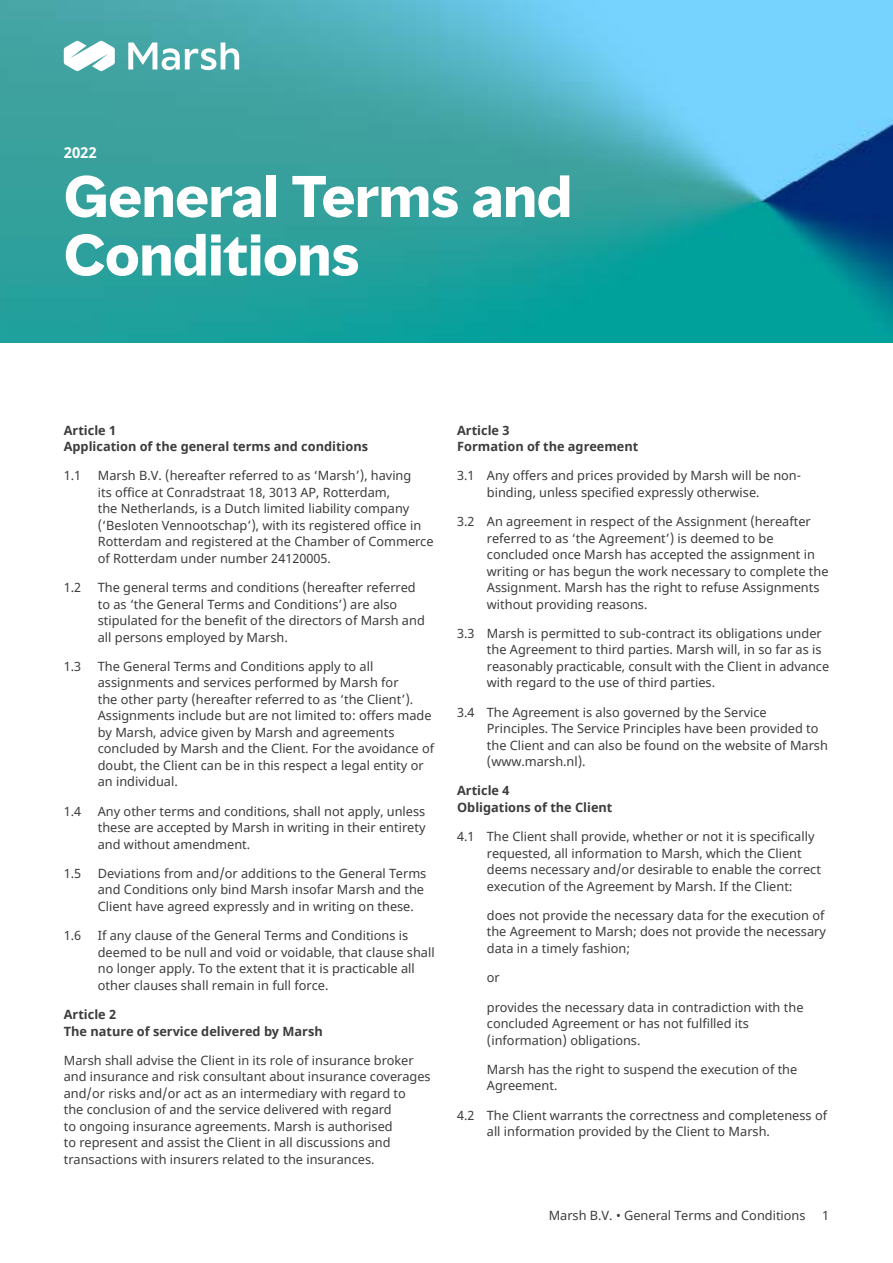
<style>
.page{position:relative;width:893px;height:1263px;background:#fff}
.page>*{position:absolute;margin:0;border:0;box-sizing:border-box;transform-origin:0 0}
.t1{font:700 54px/58.5px "MMC Display";color:#fff}
.t2{font:700 15px "Noto Sans";color:#fff}
.t3{font:12.75px/16.5px "Noto Sans";color:#3c3c3b}
.t4{font:700 12.75px/16.5px "Noto Sans";color:#3c3c3b}
</style>
<div class="page">
<img style="left:0;top:0;width:893px;height:342px">
<svg style="left:128px;top:43px;width:111px;height:27px"></svg>
<svg style="left:64px;top:41px;width:51px;height:30px"></svg>
<p class="t2" style="left:64px;top:142px;width:35px">2022</p>
<h1 class="t1" style="left:64px;top:168px;width:510px">General Terms and<br>Conditions</h1>
<p class="t4" style="left:64px;top:422px;width:306px">Article 1<br>Application of the general terms and conditions</p>
<p class="t3" style="left:64px;top:468px;width:19px">1.1</p>
<p class="t3" style="left:98px;top:468px;width:337px">Marsh B.V. (hereafter referred to as ‘Marsh’), having<br>its office at Conradstraat 18, 3013 AP, Rotterdam,<br>the Netherlands, is a Dutch limited liability company (‘Besloten Vennootschap’), with its registered office in Rotterdam and registered at the Chamber of Commerce of Rotterdam under number 24120005.</p>
<p class="t3" style="left:64px;top:580px;width:19px">1.2</p>
<p class="t3" style="left:98px;top:580px;width:329px">The general terms and conditions (hereafter referred to as ‘the General Terms and Conditions’) are also stipulated for the benefit of the directors of Marsh and all persons employed by Marsh.</p>
<p class="t3" style="left:64px;top:658px;width:19px">1.3</p>
<p class="t3" style="left:98px;top:658px;width:338px">The General Terms and Conditions apply to all assignments and services performed by Marsh for<br>the other party (hereafter referred to as ‘the Client’).<br>Assignments include but are not limited to: offers made by Marsh, advice given by Marsh and agreements concluded by Marsh and the Client. For the avoidance of doubt, the Client can be in this respect a legal entity or an individual.</p>
<p class="t3" style="left:64px;top:803px;width:19px">1.4</p>
<p class="t3" style="left:98px;top:803px;width:329px;text-align:justify">Any other terms and conditions, shall not apply, unless these are accepted by Marsh in writing in their entirety and without amendment.</p>
<p class="t3" style="left:64px;top:865px;width:19px">1.5</p>
<p class="t3" style="left:98px;top:865px;width:330px">Deviations from and/or additions to the General Terms and Conditions only bind Marsh insofar Marsh and the<br>Client have agreed expressly and in writing on these.</p>
<p class="t3" style="left:64px;top:928px;width:19px">1.6</p>
<p class="t3" style="left:98px;top:928px;width:338px">If any clause of the General Terms and Conditions is deemed to be null and void or voidable, that clause shall no longer apply. To the extent that it is practicable all other clauses shall remain in full force.</p>
<p class="t4" style="left:64px;top:1006px;width:260px">Article 2<br>The nature of service delivered by Marsh</p>
<p class="t3" style="left:64px;top:1052px;width:368px">Marsh shall advise the Client in its role of insurance broker and insurance and risk consultant about insurance coverages and/or risks and/or act as an intermediary with regard to<br>the conclusion of and the service delivered with regard<br>to ongoing insurance agreements. Marsh is authorised<br>to represent and assist the Client in all discussions and transactions with insurers related to the insurances.</p>
<p class="t4" style="left:457px;top:422px;width:183px">Article 3<br>Formation of the agreement</p>
<p class="t3" style="left:487px;top:468px;width:316px;text-indent:-30px">3.1 Any offers and prices provided by Marsh will be non&shy;binding, unless specified expressly otherwise.</p>
<p class="t3" style="left:487px;top:514px;width:343px;text-indent:-30px">3.2 An agreement in respect of the Assignment (hereafter referred to as ‘the Agreement’) is deemed to be concluded once Marsh has accepted the assignment in writing or has begun the work necessary to complete the Assignment. Marsh has the right to refuse Assignments without providing reasons.</p>
<p class="t3" style="left:487px;top:625px;width:344px;text-indent:-30px">3.3 Marsh is permitted to sub-contract its obligations under the Agreement to third parties. Marsh will, in so far as is reasonably practicable, consult with the Client in advance with regard to the use of third parties.</p>
<p class="t3" style="left:487px;top:704px;width:343px;text-indent:-30px">3.4 The Agreement is also governed by the Service Principles. The Service Principles have been provided to the Client and can also be found on the website of Marsh (www.marsh.nl).</p>
<p class="t4" style="left:457px;top:783px;width:157px">Article 4<br>Obligations of the Client</p>
<p class="t3" style="left:487px;top:829px;width:336px;text-indent:-30px">4.1 The Client shall provide, whether or not it is specifically requested, all information to Marsh, which the Client deems necessary and/or desirable to enable the correct execution of the Agreement by Marsh. If the Client:</p>
<p class="t3" style="left:487px;top:907px;width:340px;text-align:justify">does not provide the necessary data for the execution of the Agreement to Marsh; does not provide the necessary data in a timely fashion;</p>
<p class="t3" style="left:487px;top:970px;width:14px">or</p>
<p class="t3" style="left:487px;top:999px;width:318px">provides the necessary data in contradiction with the concluded Agreement or has not fulfilled its (information) obligations.</p>
<p class="t3" style="left:487px;top:1061px;width:312px">Marsh has the right to suspend the execution of the<br>Agreement.</p>
<p class="t3" style="left:487px;top:1107px;width:342px;text-indent:-30px">4.2 The Client warrants the correctness and completeness of all information provided by the Client to Marsh.</p>
<p class="t3" style="left:549px;top:1208px;width:258px">Marsh B.V. • General Terms and Conditions</p>
<p class="t3" style="left:822px;top:1208px;width:9px">1</p>
</div>
